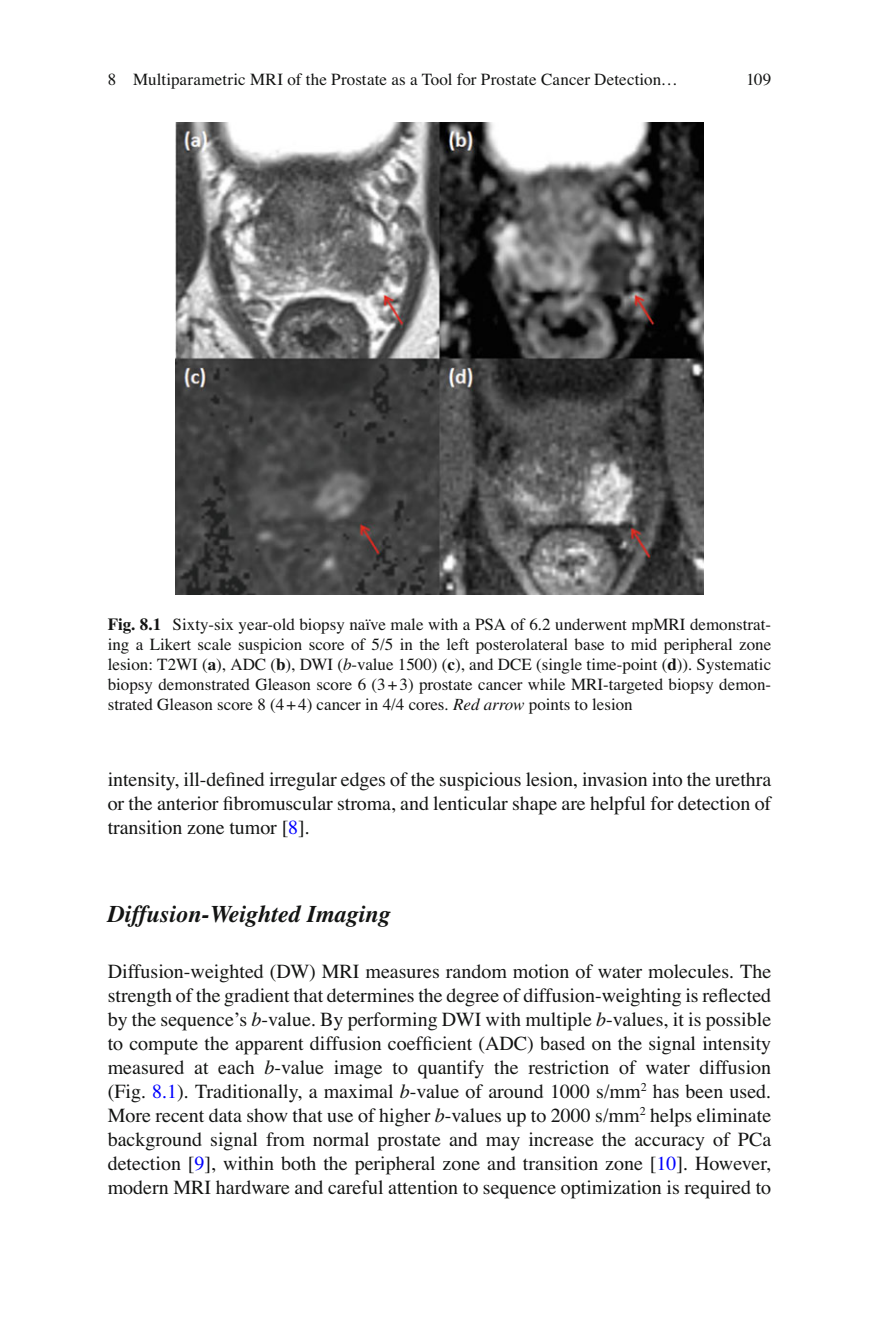
<style>
.page{position:relative;width:879px;height:1333px;background:#fff}
.page>*{position:absolute;margin:0;border:0;box-sizing:border-box;transform-origin:0 0}
.t1{font:italic 700 24px "Times";color:#131413}
.t2{font:20px/24px "Times";color:#131413;text-align:justify}
.t3{font:17px/20px "Times";color:#131413;text-align:justify}
.s1{font-weight:700}
.s2{font-style:italic}
.s3{color:#00f}
</style>
<div class="page">
<img style="left:175px;top:122px;width:528px;height:472px">
<p class="t3" style="left:108px;top:71px;width:572px">8 Multiparametric MRI of the Prostate as a Tool for Prostate Cancer Detection…</p>
<p class="t3" style="left:746px;top:71px;width:27px">109</p>
<p class="t3" style="left:108px;top:616px;width:665px"><span class="s1">Fig. 8.1</span> Sixty-six year-old biopsy naïve male with a PSA of 6.2 underwent mpMRI demonstrat&shy;ing a Likert scale suspicion score of 5/5 in the left posterolateral base to mid peripheral zone lesion: T2WI ( <span class="s1">a</span> ), ADC ( <span class="s1">b</span> ), DWI ( <span class="s2">b</span> -value 1500) ( <span class="s1">c</span> ), and DCE (single time-point ( <span class="s1">d</span> )). Systematic biopsy demonstrated Gleason score 6 (3 + 3) prostate cancer while MRI-targeted biopsy demon&shy;strated Gleason score 8 (4 + 4) cancer in 4/4 cores. <span class="s2">Red arrow</span> points to lesion</p>
<p class="t2" style="left:108px;top:769px;width:665px">intensity, ill-defined irregular edges of the suspicious lesion, invasion into the urethra or the anterior fibromuscular stroma, and lenticular shape are helpful for detection of transition zone tumor [ <span class="s3">8</span> ].</p>
<p class="t1" style="left:108px;top:905px;width:285px">Diffusion-Weighted Imaging</p>
<p class="t2" style="left:108px;top:961px;width:665px">Diffusion- weighte d (DW) MRI measures random m otion of water molecules. The strength of the gradient that determines the degree of diffusion-weighting is reflected by the sequence’s <span class="s2">b</span> -value. By performing DWI with multiple <span class="s2">b</span> -values, it is possible to compute the apparent diffusion coefficient (ADC) based on the signal intensity measured at each <span class="s2">b</span> -value image to quantify the restriction of water diffusion (Fig. <span class="s3">8.1</span> ). Traditionally, a maximal <span class="s2">b</span> -value of around 1000 s/mm <sup>2</sup> has been used.<br>More recent data show that use of higher <span class="s2">b</span> -values up to 2000 s/mm <sup>2</sup> helps eliminate background signal from normal prostate a nd may increase the accuracy of PCa detection [ <span class="s3">9</span> ], within both the peripheral zone and transition zone [ <span class="s3">10</span> ]. However, modern MRI hardware and careful attention to sequence optimization is required to</p>
</div>
